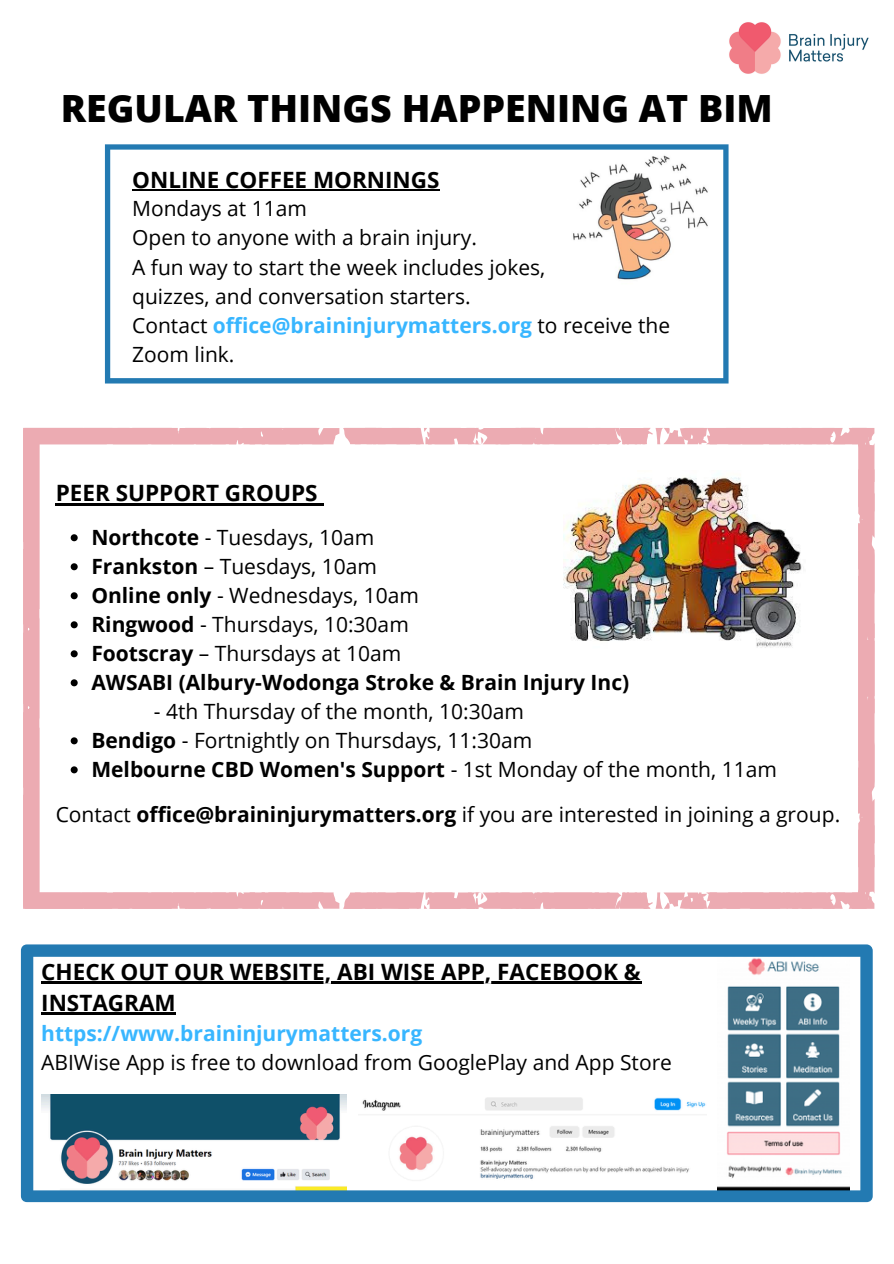
<style>
.page{position:relative;width:894px;height:1264px;background:#fff}
.page>*{position:absolute;margin:0;border:0;box-sizing:border-box;transform-origin:0 0}
.t1{font:800 37.5px "Open Sans";color:#000}
.t2{font:700 22.5px/31.5px "Open Sans";color:#000}
.t3{font:21px "Open Sans";color:#000}
.t4{font:700 21px "Open Sans";color:#000}
.t5{font:700 21px/29.2px "Open Sans";color:#38b6ff}
.s1{font-weight:400;color:#000}
.s2{font-weight:700}
.s3{font-weight:400}
</style>
<div class="page">
<img style="left:729px;top:22px;width:140px;height:52px">
<svg style="left:858px;top:428px;width:16px;height:32px"></svg>
<svg style="left:23px;top:428px;width:316px;height:480px"></svg>
<svg style="left:874px;top:799px;width:1px;height:77px"></svg>
<div style="left:858px;top:538px;width:16px;height:370px;background:#ecabb2"></div>
<svg style="left:113px;top:428px;width:211px;height:17px"></svg>
<svg style="left:858px;top:460px;width:17px;height:78px"></svg>
<svg style="left:343px;top:427px;width:527px;height:24px"></svg>
<svg style="left:343px;top:885px;width:527px;height:24px"></svg>
<hr style="left:56px;top:503px;width:262px;height:2px;background:#000">
<svg style="left:71px;top:534px;width:7px;height:7px"></svg>
<svg style="left:71px;top:563px;width:7px;height:7px"></svg>
<svg style="left:71px;top:592px;width:7px;height:7px"></svg>
<svg style="left:71px;top:621px;width:7px;height:7px"></svg>
<svg style="left:71px;top:650px;width:7px;height:7px"></svg>
<svg style="left:71px;top:679px;width:7px;height:7px"></svg>
<svg style="left:71px;top:737px;width:7px;height:7px"></svg>
<svg style="left:71px;top:766px;width:7px;height:7px"></svg>
<svg style="left:105px;top:144px;width:623px;height:239px"></svg>
<img style="left:563px;top:477px;width:239px;height:171px">
<svg style="left:21px;top:944px;width:851px;height:258px"></svg>
<hr style="left:132px;top:189px;width:307px;height:1px;background:#000">
<hr style="left:41px;top:981px;width:600px;height:2px;background:#000">
<hr style="left:41px;top:1012px;width:135px;height:2px;background:#000">
<p class="t1" style="left:61px;top:82px;width:713px">REGULAR THINGS HAPPENING AT BIM</p>
<p class="t2" style="left:132px;top:163px;width:309px">ONLINE COFFEE MORNINGS</p>
<p class="t3" style="left:132px;top:193px;width:176px">Mondays at 11am</p>
<p class="t3" style="left:132px;top:223px;width:346px">Open to anyone with a brain injury.</p>
<p class="t3" style="left:132px;top:252px;width:414px">A fun way to start the week includes jokes,</p>
<p class="t3" style="left:132px;top:281px;width:340px">quizzes, and conversation starters.</p>
<p class="t5" style="left:132px;top:310px;width:539px"><span class="s1">Contact</span> office@braininjurymatters.org <span class="s1">to receive the<br>Zoom link.</span></p>
<p class="t2" style="left:56px;top:477px;width:263px">PEER SUPPORT GROUPS</p>
<p class="t3" style="left:91px;top:523px;width:284px"><span class="s2">Northcote</span> - Tuesdays, 10am</p>
<p class="t3" style="left:91px;top:552px;width:287px"><span class="s2">Frankston</span> – Tuesdays, 10am</p>
<p class="t3" style="left:91px;top:581px;width:329px"><span class="s2">Online only</span> - Wednesdays, 10am</p>
<p class="t3" style="left:91px;top:610px;width:319px"><span class="s2">Ringwood</span> - Thursdays, 10:30am</p>
<p class="t3" style="left:91px;top:639px;width:311px"><span class="s2">Footscray</span> – Thursdays at 10am</p>
<p class="t4" style="left:91px;top:668px;width:539px">AWSABI (Albury-Wodonga Stroke &amp; Brain Injury Inc)</p>
<p class="t3" style="left:154px;top:697px;width:371px">- 4th Thursday of the month, 10:30am</p>
<p class="t3" style="left:91px;top:726px;width:442px"><span class="s2">Bendigo</span> - Fortnightly on Thursdays, 11:30am</p>
<h2 class="t4" style="left:91px;top:755px;width:686px">Melbourne CBD Women's Support <span class="s3">- 1st Monday of the month, 11am</span></h2>
<p class="t3" style="left:56px;top:800px;width:785px">Contact <span class="s2">office@braininjurymatters.org</span> if you are interested in joining a group.</p>
<p class="t2" style="left:41px;top:955px;width:600px">CHECK OUT OUR WEBSITE, ABI WISE APP, FACEBOOK &amp;<br>INSTAGRAM</p>
<p class="t5" style="left:41px;top:1017px;width:382px">https://www.braininjurymatters.org</p>
<p class="t3" style="left:41px;top:1047px;width:632px">ABIWise App is free to download from GooglePlay and App Store</p>
</div>
